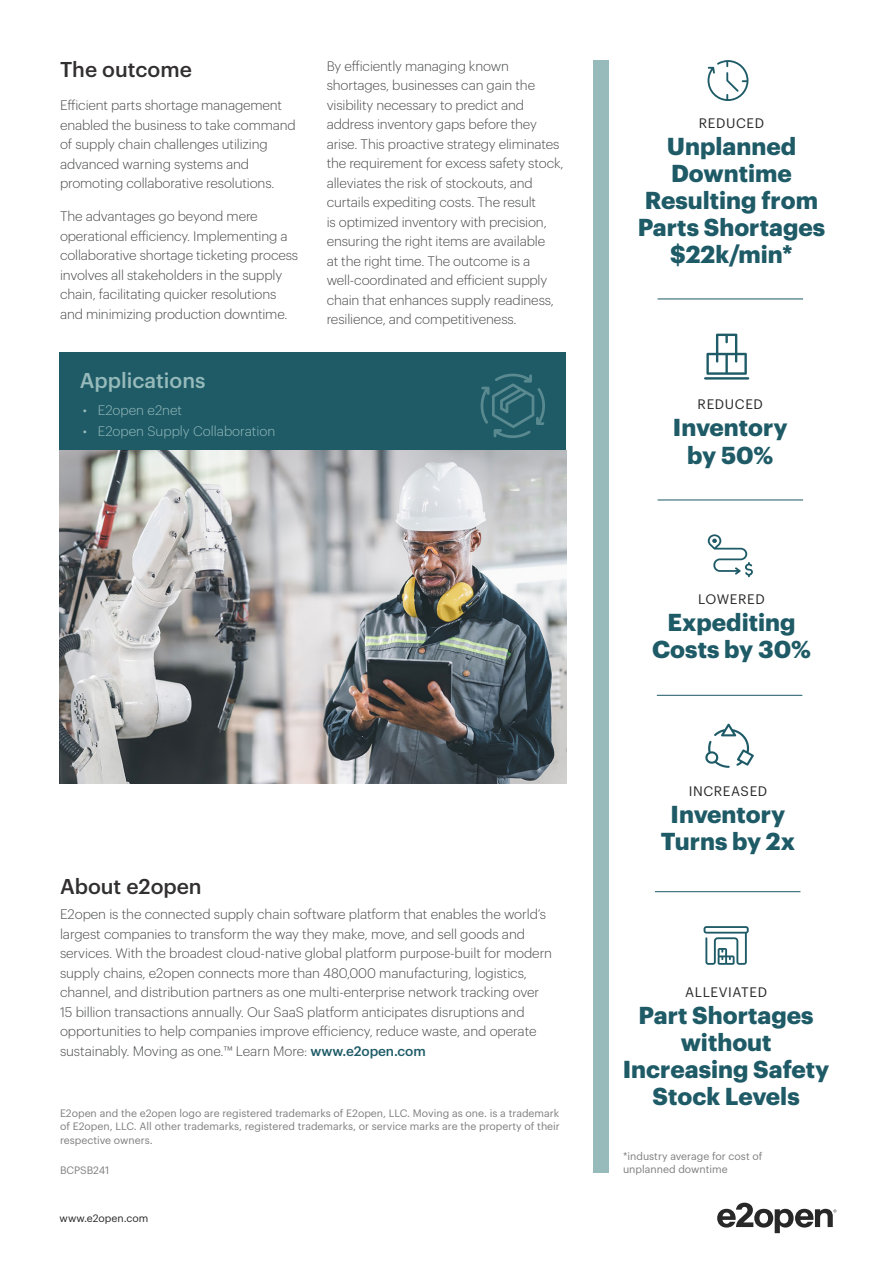
<style>
.page{position:relative;width:893px;height:1263px;background:#fff}
.page>*{position:absolute;margin:0;border:0;box-sizing:border-box;transform-origin:0 0}
.t1{font:700 24px/27px "Graphik";color:#1e5b67;text-align:center}
.Description_Title_Text{font:500 21px "Graphik";color:#97baba}
.Description_Title_Text-2{font:500 21px "Graphik";color:#312f30}
.Description_Text_Paragraph{font:500 21px "Graphik";color:#312f30}
.Description_Text_Paragraph-2{font:300 13.5px/19.5px "Graphik";letter-spacing:-.01em;color:#4b4c4d}
.t2{font:13.5px "Graphik";letter-spacing:.045em;color:#282828}
.t3{font:300 13.5px "Graphik";color:#97baba}
.Disclaimer{font:10.5px/13.5px "Graphik";color:#7e7e7e;text-align:justify}
.t4{font:10.5px "Graphik";color:#282828}
.s1{font-weight:500;color:#1e5b67}
</style>
<div class="page">
<div style="left:60px;top:353px;width:506px;height:106px;background:#1e5b67"></div>
<img style="left:60px;top:451px;width:506px;height:332px">
<div style="left:593px;top:60px;width:15px;height:1113px;background:#97baba"></div>
<svg style="left:717px;top:1203px;width:119px;height:30px"></svg>
<hr style="left:658px;top:499px;width:145px;height:1px;background:#1e5b67">
<hr style="left:657px;top:695px;width:145px;height:1px;background:#1e5b67">
<hr style="left:655px;top:891px;width:145px;height:1px;background:#1e5b67">
<svg style="left:480px;top:373px;width:65px;height:65px"></svg>
<svg style="left:704px;top:334px;width:45px;height:46px"></svg>
<svg style="left:708px;top:534px;width:45px;height:43px"></svg>
<svg style="left:705px;top:723px;width:49px;height:45px"></svg>
<svg style="left:704px;top:926px;width:45px;height:39px"></svg>
<svg style="left:707px;top:60px;width:41px;height:41px"></svg>
<hr style="left:658px;top:298px;width:145px;height:1px;background:#1e5b67">
<p class="Description_Text_Paragraph" style="left:60px;top:53px;width:133px">The outcome</p>
<p class="Description_Text_Paragraph-2" style="left:60px;top:94px;width:237px">Efficient parts shortage management enabled the business to take command of supply chain challenges utilizing advanced warning systems and promoting collaborative resolutions.</p>
<p class="Description_Text_Paragraph-2" style="left:60px;top:205px;width:240px">The advantages go beyond mere operational efficiency. Implementing a collaborative shortage ticketing process involves all stakeholders in the supply chain, facilitating quicker resolutions and minimizing production downtime.</p>
<p class="Description_Title_Text" style="left:80px;top:364px;width:127px">Applications</p>
<p class="t3" style="left:83px;top:400px;width:101px">• E2open e2net</p>
<p class="t3" style="left:83px;top:421px;width:194px">• E2open Supply Collaboration</p>
<p class="Description_Text_Paragraph-2" style="left:327px;top:55px;width:239px">By efficiently managing known shortages, businesses can gain the visibility necessary to predict and address inventory gaps before they arise. This proactive strategy eliminates the requirement for excess safety stock, alleviates the risk of stockouts, and curtails expediting costs. The result<br>is optimized inventory with precision, ensuring the right items are available<br>at the right time. The outcome is a well-coordinated and efficient supply chain that enhances supply readiness, resilience, and competitiveness.</p>
<p class="Description_Title_Text-2" style="left:60px;top:870px;width:143px">About e2open</p>
<p class="Description_Text_Paragraph-2" style="left:60px;top:904px;width:494px">E2open is the connected supply chain software platform that enables the world’s largest companies to transform the way they make, move, and sell goods and services. With the broadest cloud-native global platform purpose-built for modern supply chains, e2open connects more than 480,000 manufacturing, logistics, channel, and distribution partners as one multi-enterprise network tracking over 15 billion transactions annually. Our SaaS platform anticipates disruptions and opportunities to help companies improve efficiency, reduce waste, and operate sustainably. Moving as one.™ Learn More: <span class="s1">www.e2open.com</span></p>
<p class="Disclaimer" style="left:60px;top:1105px;width:501px">E2open and the e2open logo are registered trademarks of E2open, LLC. Moving as one. is a trademark of E2open, LLC. All other trademarks, registered trademarks, or service marks are the property of their respective owners.</p>
<p class="Disclaimer" style="left:60px;top:1162px;width:51px">BCPSB241</p>
<p class="t4" style="left:60px;top:1210px;width:90px">www.e2open.com</p>
<p class="t2" style="left:699px;top:113px;width:67px">REDUCED</p>
<p class="t1" style="left:638px;top:131px;width:189px">Unplanned<br>Downtime<br>Resulting from<br>Parts Shortages</p>
<p class="t1" style="left:670px;top:239px;width:124px">$22k/min*</p>
<p class="t2" style="left:698px;top:394px;width:67px">REDUCED</p>
<p class="t1" style="left:673px;top:412px;width:116px">Inventory by 50%</p>
<p class="t2" style="left:698px;top:589px;width:68px">LOWERED</p>
<p class="t1" style="left:652px;top:607px;width:160px">Expediting<br>Costs by 30%</p>
<p class="t2" style="left:689px;top:780px;width:80px">INCREASED</p>
<p class="t1" style="left:661px;top:798px;width:136px">Inventory<br>Turns by 2x</p>
<p class="t2" style="left:685px;top:982px;width:83px">ALLEVIATED</p>
<p class="t1" style="left:623px;top:1000px;width:208px">Part Shortages without<br>Increasing Safety<br>Stock Levels</p>
<p class="Disclaimer" style="left:623px;top:1148px;width:141px">*industry average for cost of unplanned downtime</p>
</div>
